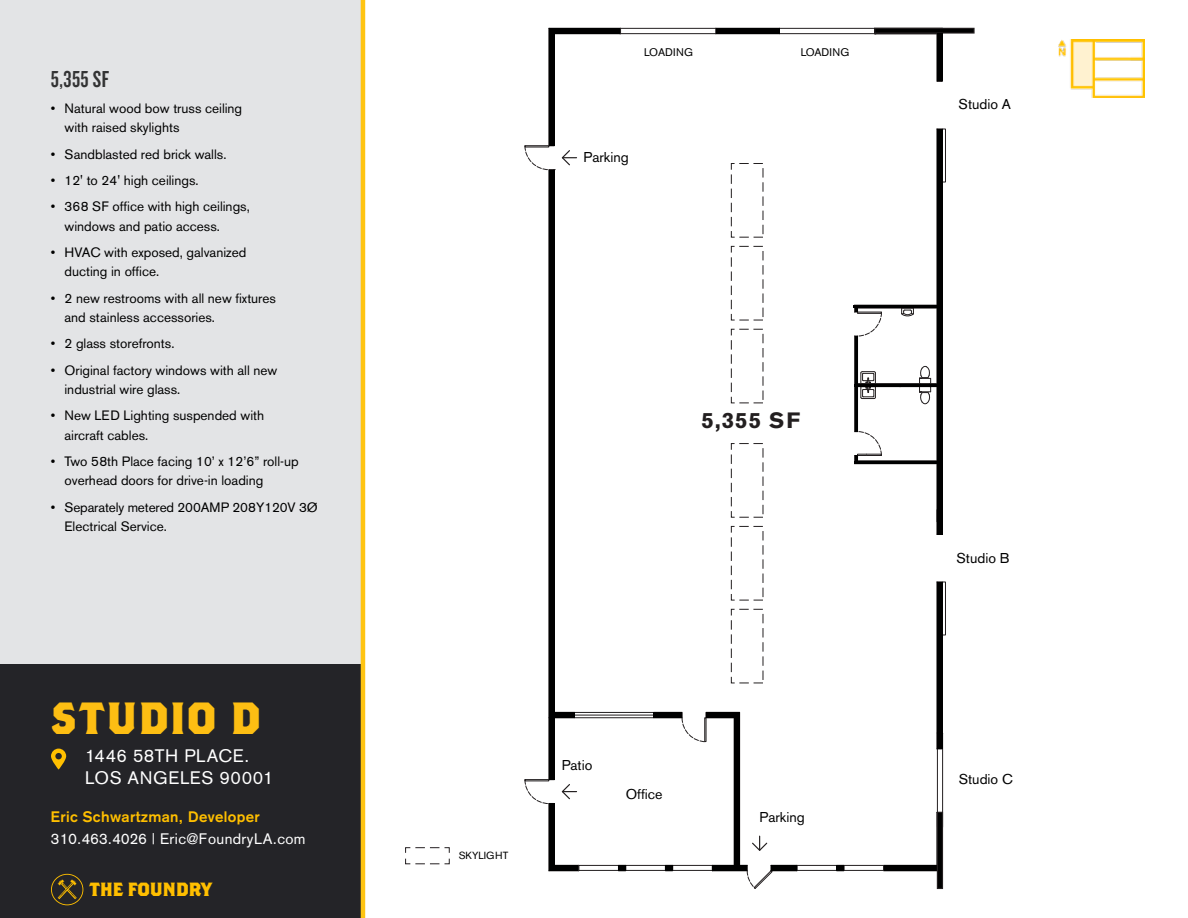
<style>
.page{position:relative;width:1188px;height:918px;background:#fff}
.page>*{position:absolute;margin:0;border:0;box-sizing:border-box;transform-origin:0 0}
.t1{font:45px "Brothers Bold Alternates";letter-spacing:.015em;color:#fdbe13}
.t2{font:24px "Knockout HTF48 Featherweight";color:#333334}
.t3{font:700 22.05px "Akzidenz Grotesk BE";color:#231f20}
.t4{font:19.05px "Brothers Bold Alternates";letter-spacing:-.025em;color:#ffbf00}
.t5{font:18px/21.6px "Akzidenz Grotesk BE";letter-spacing:.035em;color:#fff}
.t6{font:15px "Akzidenz Grotesk";letter-spacing:.025em;color:#fff}
.t7{font:700 15px "Akzidenz Grotesk";letter-spacing:.025em;color:#ffbf00}
.t8{font:14.1px "Akzidenz Grotesk BE";color:#000}
.t9{font:13.5px/19.5px "Akzidenz Grotesk BE";color:#000}
.t10{font:10.95px "Akzidenz Grotesk BE";letter-spacing:.01em;color:#000}
.t11{font:10.35px "Akzidenz Grotesk BE";color:#000}
</style>
<div class="page">
<img style="left:1058px;top:39px;width:87px;height:58px">
<div style="left:0;top:0;width:361px;height:918px;background:#e3e4e6"></div>
<div style="left:0;top:664px;width:361px;height:254px;background:#242428"></div>
<svg style="left:51px;top:874px;width:32px;height:31px"></svg>
<svg style="left:51px;top:749px;width:15px;height:20px"></svg>
<hr style="left:361px;top:0;width:4px;height:918px;background:#ffc412">
<hr style="left:937px;top:733px;width:1px;height:93px;background:#231f20">
<hr style="left:942px;top:733px;width:1px;height:93px;background:#231f20">
<hr style="left:548px;top:718px;width:2px;height:62px;background:#231f20">
<hr style="left:554px;top:718px;width:1px;height:62px;background:#231f20">
<svg style="left:936px;top:34px;width:7px;height:48px"></svg>
<div style="left:936px;top:128px;width:7px;height:407px;border:1px solid #231f20"></div>
<div style="left:936px;top:581px;width:7px;height:168px;border:1px solid #231f20"></div>
<svg style="left:883px;top:811px;width:61px;height:61px"></svg>
<hr style="left:936px;top:129px;width:2px;height:405px;background:#231f20">
<hr style="left:936px;top:582px;width:2px;height:167px;background:#231f20">
<hr style="left:936px;top:812px;width:2px;height:53px;background:#231f20">
<hr style="left:854px;top:336px;width:1px;height:96px;background:#231f20">
<hr style="left:857px;top:336px;width:1px;height:48px;background:#231f20">
<hr style="left:857px;top:396px;width:1px;height:36px;background:#231f20">
<hr style="left:858px;top:460px;width:79px;height:1px;background:#231f20">
<hr style="left:858px;top:308px;width:79px;height:1px;background:#231f20">
<hr style="left:867px;top:383px;width:70px;height:1px;background:#231f20">
<svg style="left:901px;top:308px;width:13px;height:8px"></svg>
<svg style="left:919px;top:366px;width:12px;height:38px"></svg>
<svg style="left:857px;top:371px;width:19px;height:28px"></svg>
<svg style="left:747px;top:865px;width:50px;height:24px"></svg>
<hr style="left:620px;top:33px;width:96px;height:1px;background:#231f20">
<hr style="left:620px;top:28px;width:96px;height:1px;background:#231f20">
<hr style="left:779px;top:33px;width:96px;height:1px;background:#231f20">
<hr style="left:779px;top:28px;width:96px;height:1px;background:#231f20">
<hr style="left:574px;top:717px;width:80px;height:1px;background:#231f20">
<hr style="left:574px;top:715px;width:80px;height:1px;background:#231f20">
<hr style="left:574px;top:712px;width:80px;height:1px;background:#231f20">
<div style="left:653px;top:712px;width:30px;height:6px;border:1px solid #231f20"></div>
<div style="left:554px;top:712px;width:21px;height:6px;border:1px solid #231f20"></div>
<svg style="left:682px;top:711px;width:59px;height:31px"></svg>
<svg style="left:525px;top:28px;width:30px;height:691px"></svg>
<svg style="left:561px;top:150px;width:16px;height:16px"></svg>
<svg style="left:752px;top:836px;width:16px;height:15px"></svg>
<svg style="left:561px;top:784px;width:16px;height:16px"></svg>
<svg style="left:525px;top:779px;width:29px;height:25px"></svg>
<hr style="left:548px;top:804px;width:2px;height:67px;background:#231f20">
<hr style="left:554px;top:804px;width:1px;height:61px;background:#231f20">
<div style="left:942px;top:129px;width:4px;height:53px;border:1px solid #231f20"></div>
<div style="left:942px;top:582px;width:4px;height:53px;border:1px solid #231f20"></div>
<div style="left:672px;top:865px;width:41px;height:6px;border:1px solid #231f20"></div>
<div style="left:578px;top:865px;width:41px;height:6px;border:1px solid #231f20"></div>
<div style="left:625px;top:865px;width:41px;height:6px;border:1px solid #231f20"></div>
<div style="left:618px;top:865px;width:8px;height:6px;border:1px solid #231f20"></div>
<div style="left:797px;top:865px;width:40px;height:6px;border:1px solid #231f20"></div>
<div style="left:844px;top:865px;width:40px;height:6px;border:1px solid #231f20"></div>
<div style="left:836px;top:865px;width:8px;height:6px;border:1px solid #231f20"></div>
<div style="left:549px;top:28px;width:71px;height:6px;background:#000"></div>
<div style="left:716px;top:28px;width:63px;height:6px;background:#000"></div>
<div style="left:875px;top:28px;width:99px;height:5px;background:#000"></div>
<div style="left:874px;top:28px;width:101px;height:6px;border:1px solid #231f20"></div>
<div style="left:937px;top:34px;width:5px;height:47px;background:#000"></div>
<div style="left:937px;top:129px;width:5px;height:405px;background:#000"></div>
<hr style="left:854px;top:305px;width:86px;height:3px;background:#000">
<svg style="left:854px;top:308px;width:28px;height:29px"></svg>
<hr style="left:855px;top:336px;width:2px;height:96px;background:#000">
<hr style="left:855px;top:384px;width:82px;height:3px;background:#000">
<svg style="left:854px;top:431px;width:28px;height:33px"></svg>
<hr style="left:855px;top:461px;width:85px;height:3px;background:#000">
<div style="left:937px;top:582px;width:5px;height:167px;background:#000"></div>
<div style="left:884px;top:865px;width:58px;height:6px;background:#000"></div>
<div style="left:937px;top:812px;width:5px;height:76px;background:#000"></div>
<div style="left:937px;top:812px;width:6px;height:77px;border:1px solid #231f20"></div>
<div style="left:837px;top:865px;width:7px;height:6px;background:#000"></div>
<div style="left:771px;top:865px;width:26px;height:5px;background:#000"></div>
<div style="left:712px;top:865px;width:35px;height:6px;background:#000"></div>
<div style="left:734px;top:712px;width:6px;height:156px;background:#000"></div>
<div style="left:706px;top:712px;width:30px;height:6px;background:#000"></div>
<div style="left:654px;top:712px;width:28px;height:6px;background:#000"></div>
<div style="left:549px;top:712px;width:25px;height:6px;background:#000"></div>
<div style="left:549px;top:865px;width:29px;height:6px;background:#000"></div>
<div style="left:619px;top:865px;width:7px;height:6px;background:#000"></div>
<div style="left:665px;top:865px;width:8px;height:6px;background:#000"></div>
<div style="left:549px;top:804px;width:5px;height:67px;background:#000"></div>
<div style="left:549px;top:170px;width:5px;height:610px;background:#000"></div>
<div style="left:549px;top:31px;width:5px;height:115px;background:#000"></div>
<div style="left:731px;top:163px;width:32px;height:74px;border:1px dashed #231f20"></div>
<div style="left:731px;top:246px;width:32px;height:74px;border:1px dashed #231f20"></div>
<div style="left:731px;top:329px;width:32px;height:74px;border:1px dashed #231f20"></div>
<div style="left:731px;top:443px;width:32px;height:74px;border:1px dashed #231f20"></div>
<div style="left:731px;top:526px;width:32px;height:74px;border:1px dashed #231f20"></div>
<div style="left:731px;top:609px;width:32px;height:74px;border:1px dashed #231f20"></div>
<svg style="left:405px;top:847px;width:45px;height:18px"></svg>
<h2 class="t2" style="left:51px;top:67px;width:60px">5,355 SF</h2>
<p class="t9" style="left:64px;top:98px;width:179px;text-indent:-14px">• Natural wood bow truss ceiling with raised skylights</p>
<p class="t9" style="left:51px;top:144px;width:177px">• Sandblasted red brick walls.</p>
<p class="t9" style="left:51px;top:170px;width:149px">• 12' to 24' high ceilings.</p>
<p class="t9" style="left:64px;top:197px;width:187px;text-indent:-14px">• 368 SF office with high ceilings, windows and patio access.</p>
<p class="t9" style="left:64px;top:242px;width:183px;text-indent:-14px">• HVAC with exposed, galvanized ducting in office.</p>
<p class="t9" style="left:64px;top:288px;width:213px;text-indent:-14px">• 2 new restrooms with all new fixtures and stainless accessories.</p>
<p class="t9" style="left:51px;top:334px;width:125px">• 2 glass storefronts.</p>
<p class="t9" style="left:64px;top:360px;width:214px;text-indent:-14px">• Original factory windows with all new industrial wire glass.</p>
<p class="t9" style="left:64px;top:406px;width:201px;text-indent:-14px">• New LED Lighting suspended with aircraft cables.</p>
<p class="t9" style="left:64px;top:452px;width:236px;text-indent:-14px">• Two 58th Place facing 10’ x 12’6” roll-up overhead doors for drive-in loading</p>
<p class="t9" style="left:64px;top:497px;width:255px;text-indent:-14px">• Separately metered 200AMP 208Y120V 3Ø<br>Electrical Service.</p>
<h1 class="t1" style="left:51px;top:691px;width:212px">STUDIO D</h1>
<h3 class="t5" style="left:85px;top:745px;width:190px">1446 58TH PLACE.<br>LOS ANGELES 90001</h3>
<p class="t7" style="left:51px;top:808px;width:210px">Eric Schwartzman, Developer</p>
<p class="t6" style="left:51px;top:830px;width:256px">310.463.4026 | Eric@FoundryLA.com</p>
<h3 class="t4" style="left:90px;top:878px;width:123px">THE FOUNDRY</h3>
<p class="t10" style="left:644px;top:46px;width:50px">LOADING</p>
<p class="t10" style="left:801px;top:46px;width:50px">LOADING</p>
<p class="t8" style="left:584px;top:149px;width:47px">Parking</p>
<h3 class="t3" style="left:702px;top:408px;width:100px">5,355 SF</h3>
<p class="t11" style="left:459px;top:849px;width:51px">SKYLIGHT</p>
<p class="t8" style="left:562px;top:757px;width:32px">Patio</p>
<p class="t8" style="left:626px;top:785px;width:38px">Office</p>
<p class="t8" style="left:760px;top:809px;width:47px">Parking</p>
<p class="t8" style="left:959px;top:96px;width:54px">Studio A</p>
<p class="t8" style="left:956px;top:550px;width:55px">Studio B</p>
<p class="t8" style="left:959px;top:771px;width:55px">Studio C</p>
</div>
